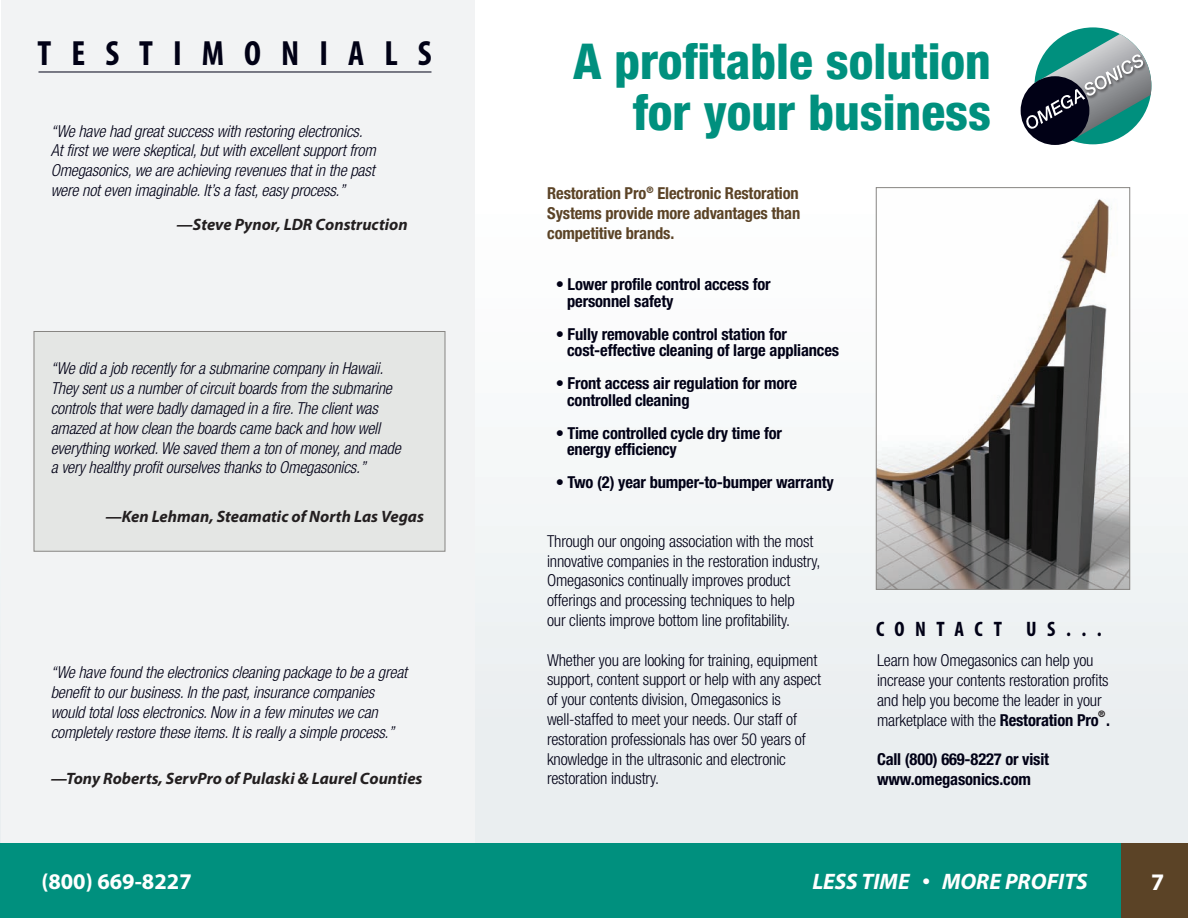
<style>
.page{position:relative;width:1188px;height:918px;background:#fff}
.page>*{position:absolute;margin:0;border:0;box-sizing:border-box;transform-origin:0 0}
.t1{font:800 condensed 49.5px/51px "Helvetica Neue";color:#00907e;text-align:right}
.t2{font:700 condensed 35.1px "Myriad Pro";letter-spacing:.57em;color:#010116}
.t3{font:700 23.85px "Myriad";color:#fff}
.t4{font:italic 700 22.5px "Myriad";color:#fff}
.t5{font:700 22.5px "Myriad Pro";color:#fff}
.t6{font:700 condensed 21px "Myriad Pro";letter-spacing:.5em;color:#010116}
.t7{font:italic 300 condensed 16.5px/19.8px "Helvetica Neue";letter-spacing:-.01em;color:#010116}
.t8{font:300 condensed 16.5px/19.8px "Helvetica Neue";letter-spacing:-.01em;color:#010116}
.t9{font:700 condensed 16.5px/16.5px "Helvetica Neue";letter-spacing:-.01em;color:#010116}
.t10{font:italic 700 16.5px "Myriad Pro";color:#231f20}
.t11{font:700 condensed 16.5px/19.8px "Helvetica Neue";letter-spacing:-.01em;color:#5b4326;text-align:justify}
.t12{font:700 condensed 9px "Helvetica Neue";color:#231f20}
.t13{font:700 condensed 9px "Helvetica Neue";color:#5b4326}
.s1{font-weight:300}
.s2{font-weight:700}
</style>
<div class="page">
<div style="left:1px;top:0;width:1187px;height:918px;background:#f5f8f8"></div>
<hr style="left:0;top:0;width:1px;height:918px;background:#f6f9fa">
<div style="left:1px;top:0;width:474px;height:843px;background:#f2f3f4"></div>
<div style="left:0;top:843px;width:1188px;height:75px;background:#00907e"></div>
<div style="left:1121px;top:843px;width:67px;height:75px;background:#5b4326"></div>
<div style="left:1034px;top:27px;width:117px;height:117px;background:#00907e;border-radius:50%"></div>
<div style="left:1021px;top:76px;width:68px;height:69px;background:#010116;border-radius:50%"></div>
<svg style="left:1025px;top:34px;width:126px;height:106px"></svg>
<img style="left:878px;top:199px;width:250px;height:389px">
<div style="left:876px;top:187px;width:254px;height:403px;border:1px solid #878582"></div>
<div style="left:34px;top:331px;width:411px;height:221px;background:#e4e6e4;border:1px solid #878582"></div>
<hr style="left:38px;top:72px;width:393px;height:1px;background:#010116">
<h2 class="t2" style="left:38px;top:31px;width:395px">TESTIMONIALS</h2>
<p class="t7" style="left:51px;top:121px;width:327px">“We have had great success with restoring electronics.<br>At first we were skeptical, but with excellent support from Omegasonics, we are achieving revenues that in the past were not even imaginable. It’s a fast, easy process.”</p>
<p class="t10" style="left:177px;top:213px;width:233px">—Steve Pynor, LDR Construction</p>
<p class="t7" style="left:51px;top:359px;width:352px">“We did a job recently for a submarine company in Hawaii.<br>They sent us a number of circuit boards from the submarine controls that were badly damaged in a fire. The client was amazed at how clean the boards came back and how well everything worked. We saved them a ton of money, and made a very healthy profit ourselves thanks to Omegasonics.”</p>
<p class="t10" style="left:105px;top:506px;width:320px">—Ken Lehman, Steamatic of North Las Vegas</p>
<p class="t7" style="left:51px;top:663px;width:358px">“We have found the electronics cleaning package to be a great benefit to our business. In the past, insurance companies would total loss electronics. Now in a few minutes we can completely restore these items. It is really a simple process.”</p>
<p class="t10" style="left:51px;top:767px;width:373px">—Tony Roberts, ServPro of Pulaski &amp; Laurel Counties</p>
<h1 class="t1" style="left:573px;top:35px;width:419px">A profitable solution for your business</h1>
<p class="t13" style="left:646px;top:185px;width:9px">®</p>
<p class="t11" style="left:547px;top:183px;width:254px">Restoration Pro Electronic Restoration Systems provide more advantages than competitive brands.</p>
<p class="t9" style="left:567px;top:276px;width:205px;text-indent:-11px"><span class="s1">•</span> Lower profile control access for personnel safety</p>
<p class="t9" style="left:567px;top:326px;width:274px;text-indent:-11px">• Fully removable control station for cost-effective cleaning of large appliances</p>
<p class="t9" style="left:567px;top:375px;width:232px;text-indent:-11px">• Front access air regulation for more controlled cleaning</p>
<p class="t9" style="left:567px;top:425px;width:216px;text-indent:-11px">• Time controlled cycle dry time for energy efficiency</p>
<p class="t9" style="left:556px;top:474px;width:280px">• Two (2) year bumper-to-bumper warranty</p>
<p class="t8" style="left:547px;top:531px;width:275px">Through our ongoing association with the most innovative companies in the restoration industry, Omegasonics continually improves product offerings and processing techniques to help<br>our clients improve bottom line profitability.</p>
<p class="t8" style="left:547px;top:650px;width:276px">Whether you are looking for training, equipment support, content support or help with any aspect of your contents division, Omegasonics is well-staffed to meet your needs. Our staff of restoration professionals has over 50 years of knowledge in the ultrasonic and electronic restoration industry.</p>
<p class="t6" style="left:876px;top:615px;width:227px">CONTACT US...</p>
<p class="t8" style="left:877px;top:650px;width:235px">Learn how Omegasonics can help you increase your contents restoration profits and help you become the leader in your marketplace with the <span class="s2">Restoration Pro .</span></p>
<p class="t9" style="left:877px;top:749px;width:174px;line-height:19.8px">Call (800) 669-8227 or visit www.omegasonics.com</p>
<p class="t12" style="left:1098px;top:708px;width:9px">®</p>
<h3 class="t5" style="left:41px;top:866px;width:152px">(800) 669-8227</h3>
<h3 class="t4" style="left:812px;top:869px;width:277px">LESS TIME • MORE PROFITS</h3>
<h3 class="t3" style="left:1151px;top:869px;width:15px">7</h3>
</div>
